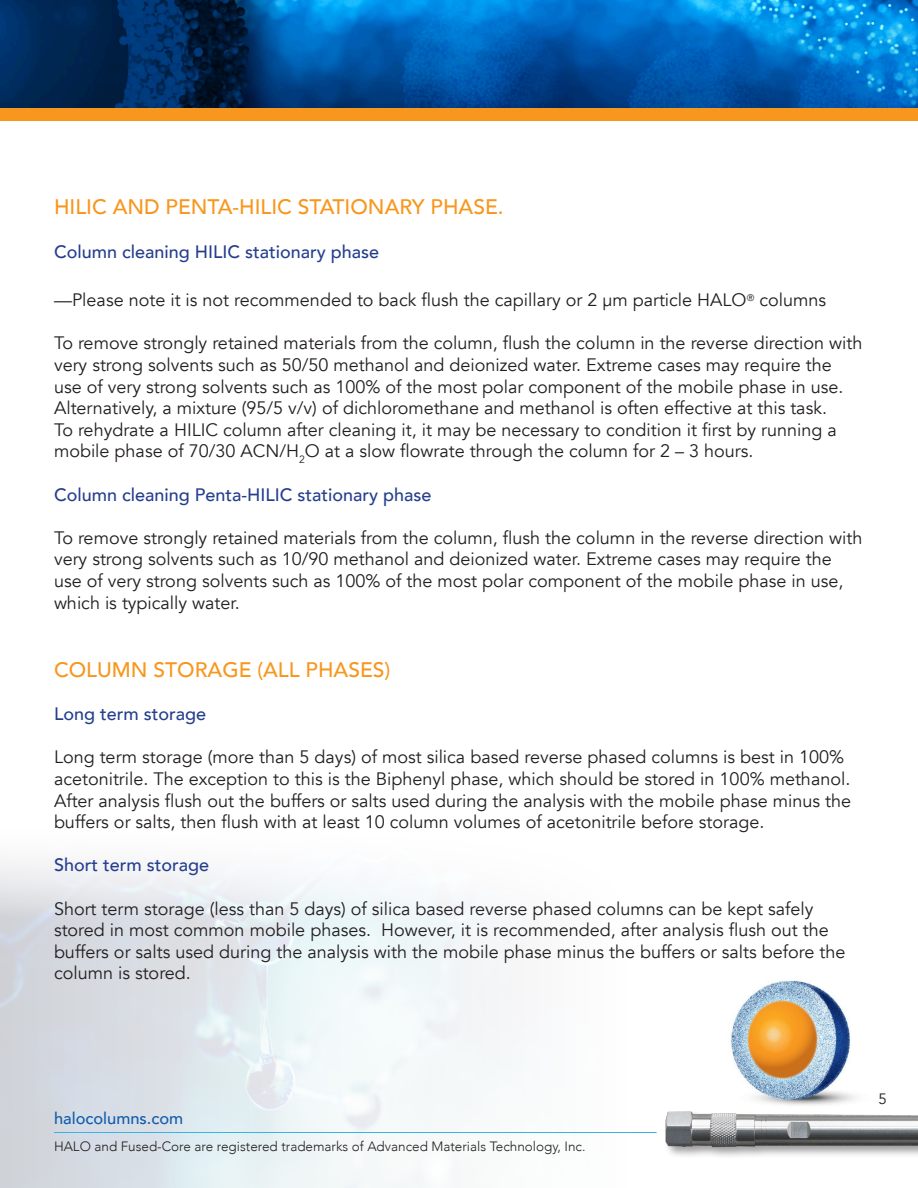
<style>
.page{position:relative;width:918px;height:1188px;background:#fff}
.page>*{position:absolute;margin:0;border:0;box-sizing:border-box;transform-origin:0 0}
.t1{font:500 21px "Avenir";color:#f7971d}
.t2{font:18px/21.6px "Avenir";color:#231f20}
.t3{font:500 18px "Avenir";color:#253f8e}
.t4{font:500 16.5px "Avenir";color:#135cab}
.t5{font:15px "Avenir";color:#231f20}
.t6{font:300 13.5px "Avenir";color:#231f20}
</style>
<div class="page">
<img style="left:731px;top:980px;width:126px;height:124px">
<img style="left:0;top:0;width:918px;height:108px">
<div style="left:0;top:108px;width:918px;height:13px;background:#f7971d"></div>
<img style="left:665px;top:1104px;width:253px;height:53px">
<hr style="left:54px;top:1132px;width:603px;height:1px;background:#38b3e4">
<p class="t1" style="left:54px;top:189px;width:451px">HILIC AND PENTA-HILIC STATIONARY PHASE.</p>
<p class="t3" style="left:54px;top:236px;width:327px">Column cleaning HILIC stationary phase</p>
<p class="t2" style="left:54px;top:289px;width:774px">—Please note it is not recommended to back flush the capillary or 2 µm particle HALO<sup>®</sup> columns</p>
<p class="t2" style="left:54px;top:333px;width:810px">To remove strongly retained materials from the column, flush the column in the reverse direction with very strong solvents such as 50/50 methanol and deionized water. Extreme cases may require the use of very strong solvents such as 100% of the most polar component of the mobile phase in use.<br>Alternatively, a mixture (95/5 v/v) of dichloromethane and methanol is often effective at this task.<br>To rehydrate a HILIC column after cleaning it, it may be necessary to condition it first by running a mobile phase of 70/30 ACN/H<sub>2</sub>O at a slow flowrate through the column for 2 – 3 hours.</p>
<p class="t3" style="left:54px;top:479px;width:379px">Column cleaning Penta-HILIC stationary phase</p>
<p class="t2" style="left:54px;top:527px;width:810px">To remove strongly retained materials from the column, flush the column in the reverse direction with very strong solvents such as 10/90 methanol and deionized water. Extreme cases may require the use of very strong solvents such as 100% of the most polar component of the mobile phase in use, which is typically water.</p>
<p class="t1" style="left:54px;top:651px;width:338px">COLUMN STORAGE (ALL PHASES)</p>
<p class="t3" style="left:54px;top:698px;width:154px">Long term storage</p>
<p class="t2" style="left:54px;top:747px;width:799px">Long term storage (more than 5 days) of most silica based reverse phased columns is best in 100% acetonitrile. The exception to this is the Biphenyl phase, which should be stored in 100% methanol.<br>After analysis flush out the buffers or salts used during the analysis with the mobile phase minus the buffers or salts, then flush with at least 10 column volumes of acetonitrile before storage.</p>
<p class="t3" style="left:54px;top:849px;width:157px">Short term storage</p>
<p class="t2" style="left:54px;top:898px;width:793px">Short term storage (less than 5 days) of silica based reverse phased columns can be kept safely stored in most common mobile phases. However, it is recommended, after analysis flush out the buffers or salts used during the analysis with the mobile phase minus the buffers or salts before the column is stored.</p>
<p class="t4" style="left:54px;top:1103px;width:131px">halocolumns.com</p>
<p class="t6" style="left:54px;top:1138px;width:533px">HALO and Fused-Core are registered trademarks of Advanced Materials Technology, Inc.</p>
<p class="t5" style="left:879px;top:1089px;width:10px">5</p>
</div>
